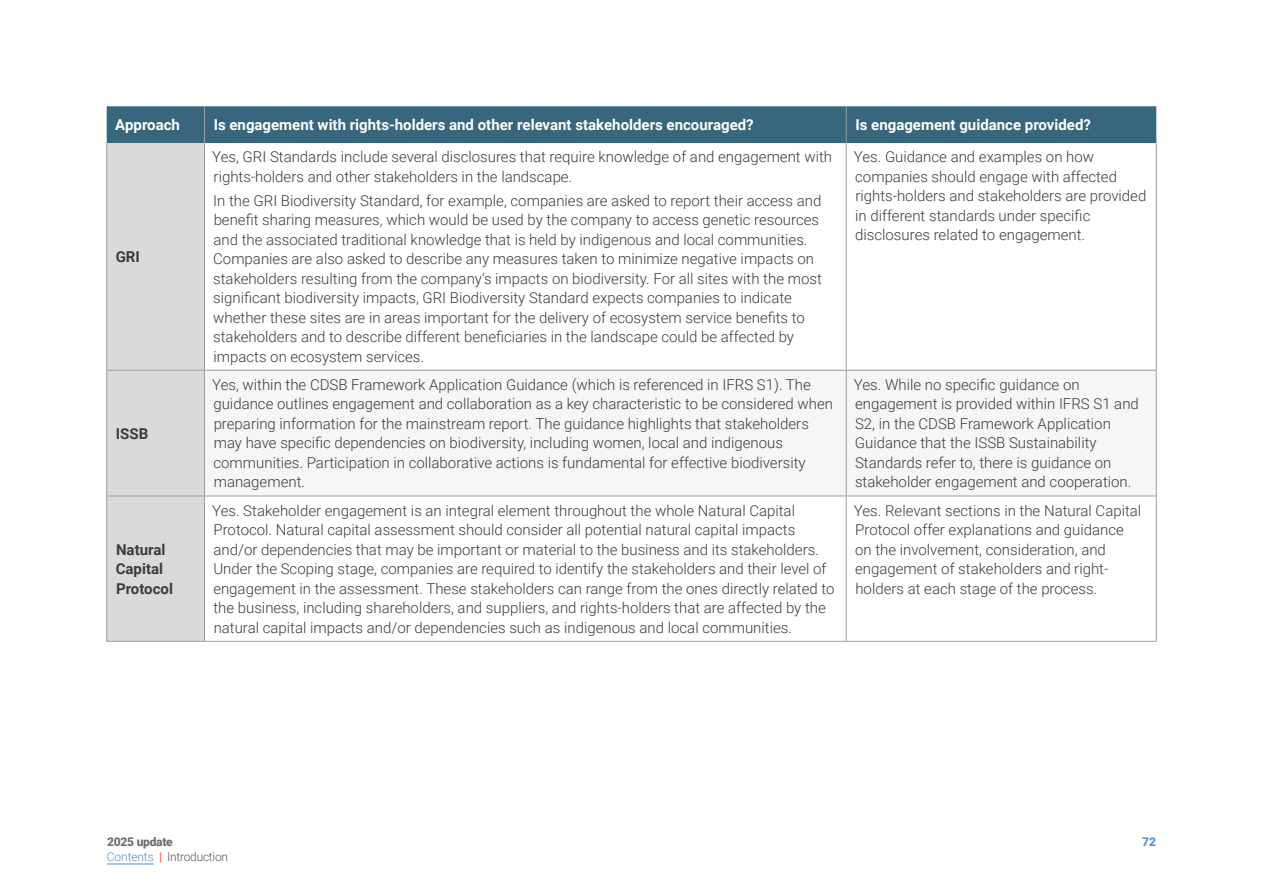
<style>
.page{position:relative;width:1263px;height:893px;background:#fff}
.page>*{position:absolute;margin:0;border:0;box-sizing:border-box;transform-origin:0 0}
.t1{font:300 15px/19.5px "Roboto";color:#3c3c3b}
.t2{font:700 15px "Roboto";color:#fff}
.t3{font:700 15px/19.5px "Roboto";color:#3c3c3b}
.t4{font:300 12px "Roboto";letter-spacing:-.02em;color:#575756}
.t5{font:900 12px "Roboto";letter-spacing:-.02em;color:#706f6f}
.t6{font:900 12px "Roboto";color:#5390cd}
.s1{color:#5390cd}
.s2{font-weight:700;color:#de6941}
</style>
<div class="page">
<hr style="left:107px;top:864px;width:47px;height:1px;background:#5390cd">
<div style="left:107px;top:106px;width:1049px;height:37px;background:#37667d"></div>
<div style="left:107px;top:143px;width:97px;height:498px;background:#dadada"></div>
<div style="left:205px;top:371px;width:951px;height:125px;background:#f6f6f6"></div>
<hr style="left:204px;top:106px;width:1px;height:37px;background:#9d9d9c">
<hr style="left:846px;top:106px;width:1px;height:37px;background:#9d9d9c">
<hr style="left:846px;top:143px;width:1px;height:227px;background:#9d9d9c">
<hr style="left:106px;top:370px;width:98px;height:1px;background:#9d9d9c">
<hr style="left:204px;top:370px;width:642px;height:1px;background:#9d9d9c">
<hr style="left:846px;top:370px;width:311px;height:1px;background:#9d9d9c">
<hr style="left:846px;top:371px;width:1px;height:125px;background:#9d9d9c">
<hr style="left:106px;top:496px;width:98px;height:1px;background:#9d9d9c">
<hr style="left:204px;top:496px;width:642px;height:1px;background:#9d9d9c">
<hr style="left:846px;top:496px;width:311px;height:1px;background:#9d9d9c">
<hr style="left:846px;top:496px;width:1px;height:145px;background:#9d9d9c">
<hr style="left:106px;top:641px;width:98px;height:1px;background:#9d9d9c">
<hr style="left:204px;top:641px;width:642px;height:1px;background:#9d9d9c">
<hr style="left:846px;top:641px;width:311px;height:1px;background:#9d9d9c">
<hr style="left:106px;top:143px;width:1px;height:227px;background:#9d9d9c">
<hr style="left:106px;top:371px;width:1px;height:125px;background:#9d9d9c">
<hr style="left:106px;top:496px;width:1px;height:145px;background:#9d9d9c">
<hr style="left:204px;top:143px;width:1px;height:227px;background:#9d9d9c">
<hr style="left:1156px;top:143px;width:1px;height:227px;background:#9d9d9c">
<hr style="left:204px;top:371px;width:1px;height:125px;background:#9d9d9c">
<hr style="left:1156px;top:371px;width:1px;height:125px;background:#9d9d9c">
<hr style="left:204px;top:496px;width:1px;height:145px;background:#9d9d9c">
<hr style="left:1156px;top:496px;width:1px;height:145px;background:#9d9d9c">
<p class="t2" style="left:115px;top:114px;width:66px">Approach</p>
<p class="t2" style="left:214px;top:114px;width:541px">Is engagement with rights-holders and other relevant stakeholders encouraged?</p>
<p class="t2" style="left:855px;top:114px;width:237px">Is engagement guidance provided?</p>
<p class="t3" style="left:116px;top:246px;width:26px">GRI</p>
<p class="t3" style="left:116px;top:423px;width:34px">ISSB</p>
<p class="t3" style="left:116px;top:539px;width:59px">Natural<br>Capital<br>Protocol</p>
<p class="t1" style="left:212px;top:147px;width:621px">Yes, GRI Standards include several disclosures that require knowledge of and engagement with rights-holders and other stakeholders in the landscape.</p>
<p class="t1" style="left:213px;top:190px;width:610px">In the GRI Biodiversity Standard, for example, companies are asked to report their access and benefit sharing measures, which would be used by the company to access genetic resources and the associated traditional knowledge that is held by indigenous and local communities.<br>Companies are also asked to describe any measures taken to minimize negative impacts on stakeholders resulting from the company’s impacts on biodiversity. For all sites with the most significant biodiversity impacts, GRI Biodiversity Standard expects companies to indicate whether these sites are in areas important for the delivery of ecosystem service benefits to stakeholders and to describe different beneficiaries in the landscape could be affected by impacts on ecosystem services.</p>
<p class="t1" style="left:854px;top:147px;width:294px">Yes. Guidance and examples on how companies should engage with affected rights-holders and stakeholders are provided in different standards under specific disclosures related to engagement.</p>
<p class="t1" style="left:212px;top:374px;width:622px">Yes, within the CDSB Framework Application Guidance (which is referenced in IFRS S1). The guidance outlines engagement and collaboration as a key characteristic to be considered when preparing information for the mainstream report. The guidance highlights that stakeholders may have specific dependencies on biodiversity, including women, local and indigenous communities. Participation in collaborative actions is fundamental for effective biodiversity management.</p>
<p class="t1" style="left:854px;top:374px;width:286px">Yes. While no specific guidance on engagement is provided within IFRS S1 and S2, in the CDSB Framework Application Guidance that the ISSB Sustainability Standards refer to, there is guidance on stakeholder engagement and cooperation.</p>
<p class="t1" style="left:212px;top:500px;width:624px">Yes. Stakeholder engagement is an integral element throughout the whole Natural Capital Protocol. Natural capital assessment should consider all potential natural capital impacts and/or dependencies that may be important or material to the business and its stakeholders.<br>Under the Scoping stage, companies are required to identify the stakeholders and their level of engagement in the assessment. These stakeholders can range from the ones directly related to the business, including shareholders, and suppliers, and rights-holders that are affected by the natural capital impacts and/or dependencies such as indigenous and local communities.</p>
<p class="t1" style="left:854px;top:500px;width:289px">Yes. Relevant sections in the Natural Capital Protocol offer explanations and guidance on the involvement, consideration, and engagement of stakeholders and right&shy;holders at each stage of the process.</p>
<p class="t5" style="left:107px;top:833px;width:67px">2025 update</p>
<p class="t6" style="left:1142px;top:833px;width:15px">72</p>
<p class="t4" style="left:107px;top:848px;width:123px"><span class="s1">Contents</span> <span class="s2">|</span> Introduction</p>
</div>
